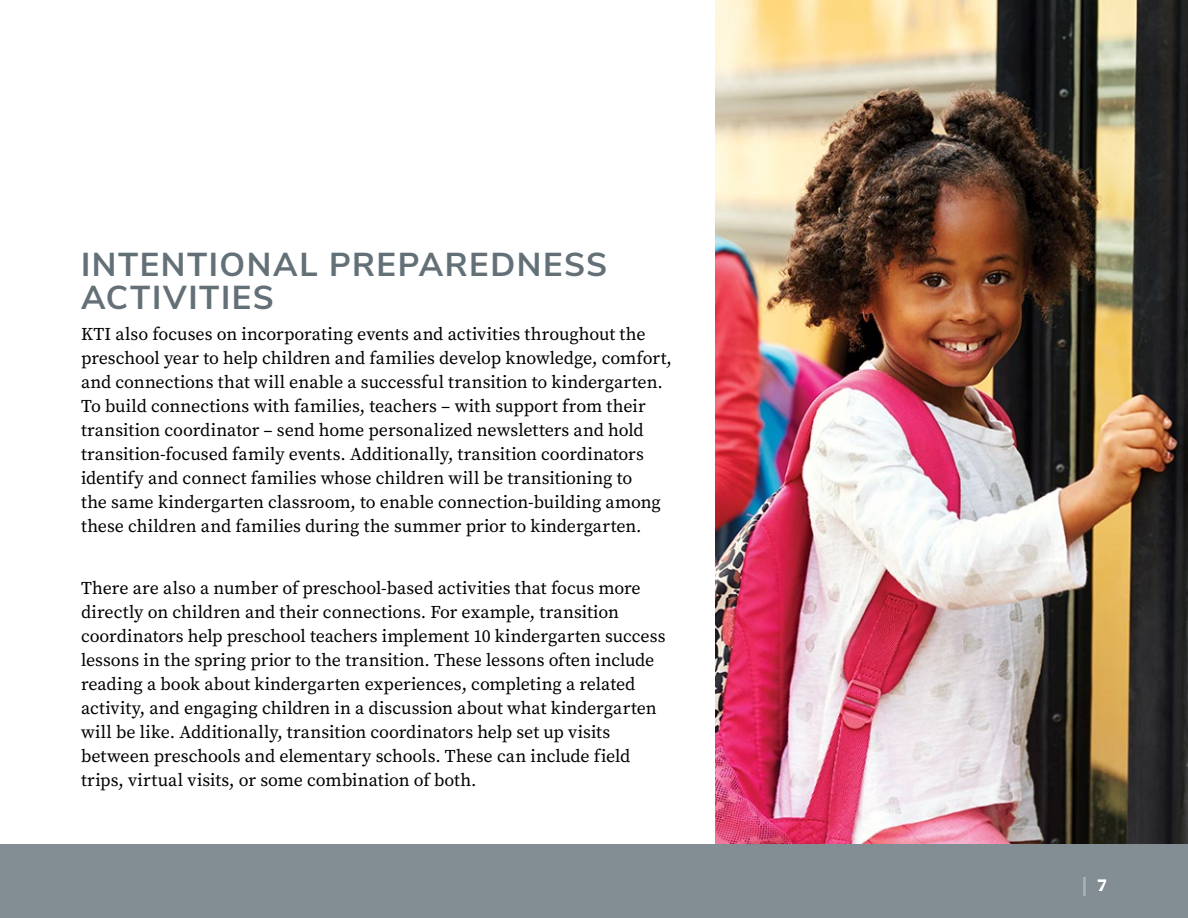
<style>
.page{position:relative;width:1188px;height:918px;background:#fff}
.page>*{position:absolute;margin:0;border:0;box-sizing:border-box;transform-origin:0 0}
.t1{font:700 33px/33px "Buckeye Sans";letter-spacing:.045em;color:#647077}
.t2{font:27px "Buckeye Sans";color:#a7b1b7}
.t3{font:18px/24px "Buckeye Serif";color:#000}
</style>
<div class="page">
<div style="left:0;top:844px;width:1188px;height:74px;background:#828d94"></div>
<img style="left:716px;top:0;width:472px;height:844px">
<h1 class="t1" style="left:81px;top:246px;width:528px">INTENTIONAL PREPAREDNESS<br>ACTIVITIES</h1>
<p class="t3" style="left:81px;top:322px;width:593px">KTI also focuses on incorporating events and activities throughout the preschool year to help children and families develop knowledge, comfort, and connections that will enable a successful transition to kindergarten.<br>To build connections with families, teachers – with support from their transition coordinator – send home personalized newsletters and hold transition-focused family events. Additionally, transition coordinators identify and connect families whose children will be transitioning to<br>the same kindergarten classroom, to enable connection-building among these children and families during the summer prior to kindergarten.</p>
<p class="t3" style="left:81px;top:576px;width:586px">There are also a number of preschool-based activities that focus more directly on children and their connections. For example, transition coordinators help preschool teachers implement 10 kindergarten success lessons in the spring prior to the transition. These lessons often include reading a book about kindergarten experiences, completing a related activity, and engaging children in a discussion about what kindergarten will be like. Additionally, transition coordinators help set up visits between preschools and elementary schools. These can include field trips, virtual visits, or some combination of both.</p>
<h2 class="t2" style="left:1082px;top:867px;width:27px">l <sup>7</sup></h2>
</div>
